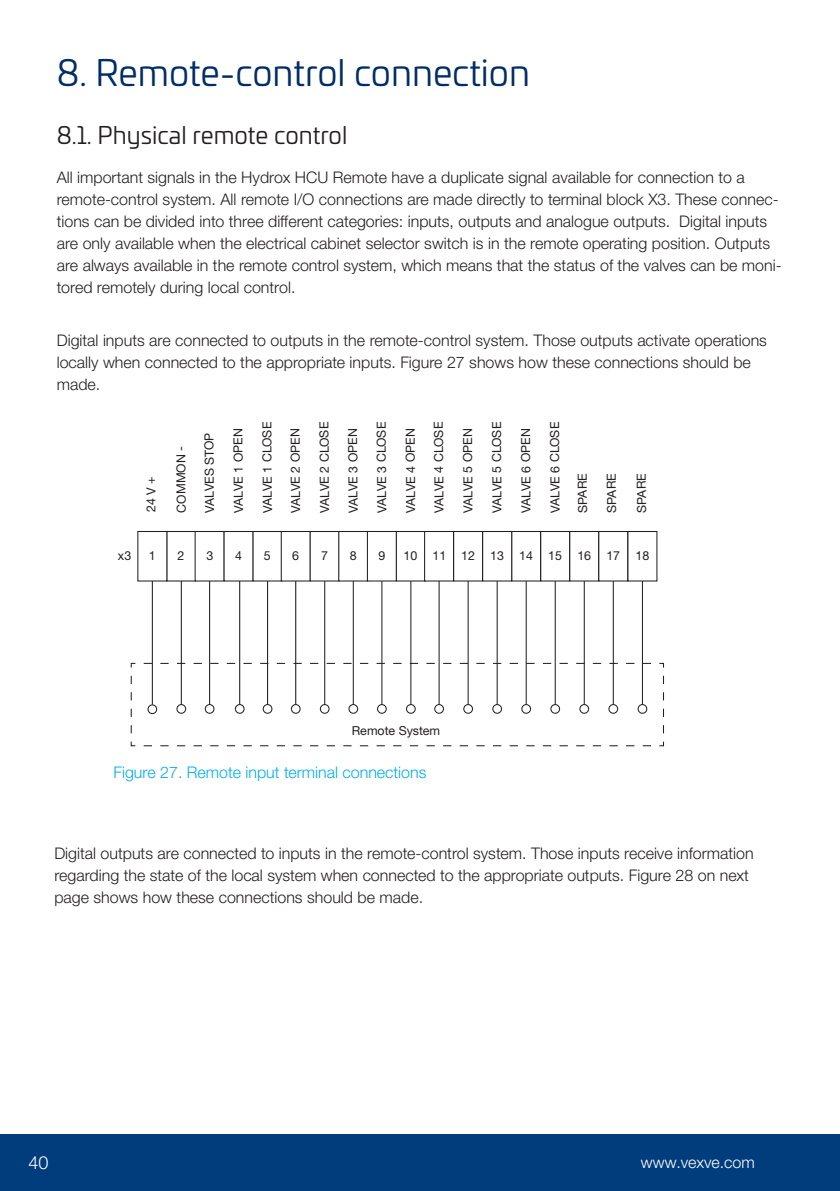
<style>
.page{position:relative;width:840px;height:1191px;background:#fff}
.page>*{position:absolute;margin:0;border:0;box-sizing:border-box;transform-origin:0 0}
.t1{font:36px "Univia Pro";color:#002d66}
.t2{font:24px "Univia Pro";color:#231f20}
.t3{font:300 18px "Helvetica Neue LTW1 G";color:#fff}
.t4{font:300 16px/22px "Helvetica Neue LTW1 G";color:#231f20}
.t5{font:300 16px "Helvetica Neue LTW1 G";color:#00aeef}
.t6{font:300 16px "Helvetica Neue LTW1 G";color:#fff}
.t7{font:12.4px "Helvetica Neue LTW1 G";letter-spacing:-.01em;color:#231f20}
.t8{font:12.4px "Helvetica Neue LTW1 G";letter-spacing:-.035em;color:#231f20}
</style>
<div class="page">
<div style="left:0;top:1134px;width:839px;height:57px;background:#013d7d"></div>
<hr style="left:839px;top:1134px;width:1px;height:57px;background:#013d7d">
<div style="left:280px;top:531px;width:30px;height:50px;border:1px solid #231f20"></div>
<div style="left:309px;top:531px;width:30px;height:50px;border:1px solid #231f20"></div>
<div style="left:338px;top:531px;width:30px;height:50px;border:1px solid #231f20"></div>
<div style="left:366px;top:531px;width:30px;height:50px;border:1px solid #231f20"></div>
<div style="left:395px;top:531px;width:30px;height:50px;border:1px solid #231f20"></div>
<div style="left:424px;top:531px;width:30px;height:50px;border:1px solid #231f20"></div>
<div style="left:453px;top:531px;width:30px;height:50px;border:1px solid #231f20"></div>
<div style="left:482px;top:531px;width:30px;height:50px;border:1px solid #231f20"></div>
<div style="left:540px;top:531px;width:30px;height:50px;border:1px solid #231f20"></div>
<div style="left:569px;top:531px;width:30px;height:50px;border:1px solid #231f20"></div>
<div style="left:598px;top:531px;width:30px;height:50px;border:1px solid #231f20"></div>
<hr style="left:209px;top:581px;width:1px;height:123px;background:#231f20">
<hr style="left:181px;top:581px;width:1px;height:123px;background:#231f20">
<hr style="left:239px;top:581px;width:1px;height:123px;background:#231f20">
<hr style="left:267px;top:581px;width:1px;height:123px;background:#231f20">
<hr style="left:295px;top:581px;width:1px;height:123px;background:#231f20">
<hr style="left:324px;top:581px;width:1px;height:123px;background:#231f20">
<hr style="left:352px;top:581px;width:1px;height:123px;background:#231f20">
<hr style="left:410px;top:581px;width:1px;height:123px;background:#231f20">
<hr style="left:381px;top:581px;width:1px;height:123px;background:#231f20">
<hr style="left:438px;top:581px;width:1px;height:123px;background:#231f20">
<hr style="left:467px;top:581px;width:1px;height:123px;background:#231f20">
<hr style="left:496px;top:581px;width:1px;height:123px;background:#231f20">
<hr style="left:525px;top:581px;width:1px;height:123px;background:#231f20">
<hr style="left:554px;top:581px;width:1px;height:123px;background:#231f20">
<hr style="left:583px;top:581px;width:1px;height:123px;background:#231f20">
<hr style="left:612px;top:581px;width:1px;height:123px;background:#231f20">
<div style="left:176px;top:704px;width:10px;height:10px;border:1px solid #231f20;border-radius:50%"></div>
<div style="left:205px;top:704px;width:9px;height:10px;border:1px solid #231f20;border-radius:50%"></div>
<div style="left:235px;top:704px;width:9px;height:10px;border:1px solid #231f20;border-radius:50%"></div>
<div style="left:262px;top:704px;width:10px;height:10px;border:1px solid #231f20;border-radius:50%"></div>
<div style="left:291px;top:704px;width:9px;height:10px;border:1px solid #231f20;border-radius:50%"></div>
<div style="left:320px;top:704px;width:9px;height:10px;border:1px solid #231f20;border-radius:50%"></div>
<div style="left:348px;top:704px;width:10px;height:10px;border:1px solid #231f20;border-radius:50%"></div>
<div style="left:377px;top:704px;width:9px;height:10px;border:1px solid #231f20;border-radius:50%"></div>
<div style="left:406px;top:704px;width:9px;height:10px;border:1px solid #231f20;border-radius:50%"></div>
<div style="left:434px;top:704px;width:9px;height:10px;border:1px solid #231f20;border-radius:50%"></div>
<div style="left:463px;top:704px;width:9px;height:10px;border:1px solid #231f20;border-radius:50%"></div>
<div style="left:492px;top:704px;width:9px;height:10px;border:1px solid #231f20;border-radius:50%"></div>
<div style="left:521px;top:704px;width:9px;height:10px;border:1px solid #231f20;border-radius:50%"></div>
<div style="left:550px;top:704px;width:9px;height:10px;border:1px solid #231f20;border-radius:50%"></div>
<div style="left:579px;top:704px;width:9px;height:10px;border:1px solid #231f20;border-radius:50%"></div>
<div style="left:608px;top:704px;width:9px;height:10px;border:1px solid #231f20;border-radius:50%"></div>
<svg style="left:130px;top:741px;width:520px;height:6px"></svg>
<svg style="left:130px;top:662px;width:6px;height:71px"></svg>
<svg style="left:144px;top:662px;width:520px;height:6px"></svg>
<svg style="left:659px;top:676px;width:5px;height:71px"></svg>
<div style="left:627px;top:531px;width:30px;height:50px;border:1px solid #231f20"></div>
<hr style="left:641px;top:581px;width:1px;height:123px;background:#231f20">
<div style="left:637px;top:704px;width:10px;height:10px;border:1px solid #231f20;border-radius:50%"></div>
<hr style="left:152px;top:581px;width:1px;height:123px;background:#231f20">
<div style="left:147px;top:704px;width:10px;height:10px;border:1px solid #231f20;border-radius:50%"></div>
<h1 class="t1" style="left:57px;top:46px;width:474px">8. Remote-control connection</h1>
<h2 class="t2" style="left:57px;top:118px;width:292px">8.1. Physical remote control</h2>
<p class="t4" style="left:57px;top:166px;width:726px">All important signals in the Hydrox HCU Remote have a duplicate signal available for connection to a remote-control system. All remote I/O connections are made directly to terminal block X3. These connec&shy;tions can be divided into three different categories: inputs, outputs and analogue outputs. Digital inputs are only available when the electrical cabinet selector switch is in the remote operating position. Outputs are always available in the remote control system, which means that the status of the valves can be moni&shy;tored remotely during local control.</p>
<p class="t4" style="left:57px;top:329px;width:711px">Digital inputs are connected to outputs in the remote-control system. Those outputs activate operations locally when connected to the appropriate inputs. Figure 27 shows how these connections should be made.</p>
<p class="t7" style="left:143px;top:512px;width:37px;rotate:-90deg">24 V +</p>
<p class="t7" style="left:173px;top:512px;width:68px;rotate:-90deg">COMMON -</p>
<p class="t8" style="left:202px;top:512px;width:82px;rotate:-90deg">VALVES STOP</p>
<p class="t7" style="left:230px;top:512px;width:86px;rotate:-90deg">VALVE 1 OPEN</p>
<p class="t7" style="left:259px;top:512px;width:92px;rotate:-90deg">VALVE 1 CLOSE</p>
<p class="t7" style="left:288px;top:512px;width:86px;rotate:-90deg">VALVE 2 OPEN</p>
<p class="t7" style="left:316px;top:512px;width:92px;rotate:-90deg">VALVE 2 CLOSE</p>
<p class="t7" style="left:345px;top:512px;width:86px;rotate:-90deg">VALVE 3 OPEN</p>
<p class="t7" style="left:374px;top:512px;width:92px;rotate:-90deg">VALVE 3 CLOSE</p>
<p class="t7" style="left:403px;top:512px;width:86px;rotate:-90deg">VALVE 4 OPEN</p>
<p class="t7" style="left:431px;top:512px;width:92px;rotate:-90deg">VALVE 4 CLOSE</p>
<p class="t7" style="left:460px;top:512px;width:86px;rotate:-90deg">VALVE 5 OPEN</p>
<p class="t7" style="left:489px;top:512px;width:92px;rotate:-90deg">VALVE 5 CLOSE</p>
<p class="t7" style="left:518px;top:512px;width:86px;rotate:-90deg">VALVE 6 OPEN</p>
<p class="t7" style="left:547px;top:512px;width:92px;rotate:-90deg">VALVE 6 CLOSE</p>
<p class="t7" style="left:574px;top:513px;width:41px;rotate:-90deg">SPARE</p>
<p class="t7" style="left:603px;top:513px;width:41px;rotate:-90deg">SPARE</p>
<p class="t7" style="left:633px;top:513px;width:41px;rotate:-90deg">SPARE</p>
<p class="t7" style="left:118px;top:548px;width:15px">x3</p>
<p class="t7" style="left:177px;top:548px;width:8px">2</p>
<p class="t7" style="left:206px;top:548px;width:8px">3</p>
<p class="t7" style="left:235px;top:548px;width:8px">4</p>
<p class="t7" style="left:263px;top:548px;width:8px">5</p>
<p class="t7" style="left:292px;top:548px;width:8px">6</p>
<p class="t7" style="left:321px;top:548px;width:8px">7</p>
<p class="t7" style="left:349px;top:548px;width:8px">8</p>
<p class="t7" style="left:403px;top:548px;width:218px">10 11 12 13 14 15 16 17</p>
<p class="t7" style="left:149px;top:548px;width:8px">1</p>
<p class="t7" style="left:635px;top:548px;width:15px">18</p>
<p class="t7" style="left:378px;top:548px;width:8px">9</p>
<p class="t7" style="left:351px;top:723px;width:90px">Remote System</p>
<p class="t5" style="left:113px;top:762px;width:314px">Figure 27. Remote input terminal connections</p>
<p class="t4" style="left:54px;top:842px;width:700px">Digital outputs are connected to inputs in the remote-control system. Those inputs receive information regarding the state of the local system when connected to the appropriate outputs. Figure 28 on next page shows how these connections should be made.</p>
<p class="t3" style="left:28px;top:1151px;width:22px">40</p>
<p class="t6" style="left:640px;top:1152px;width:116px">www.vexve.com</p>
</div>
